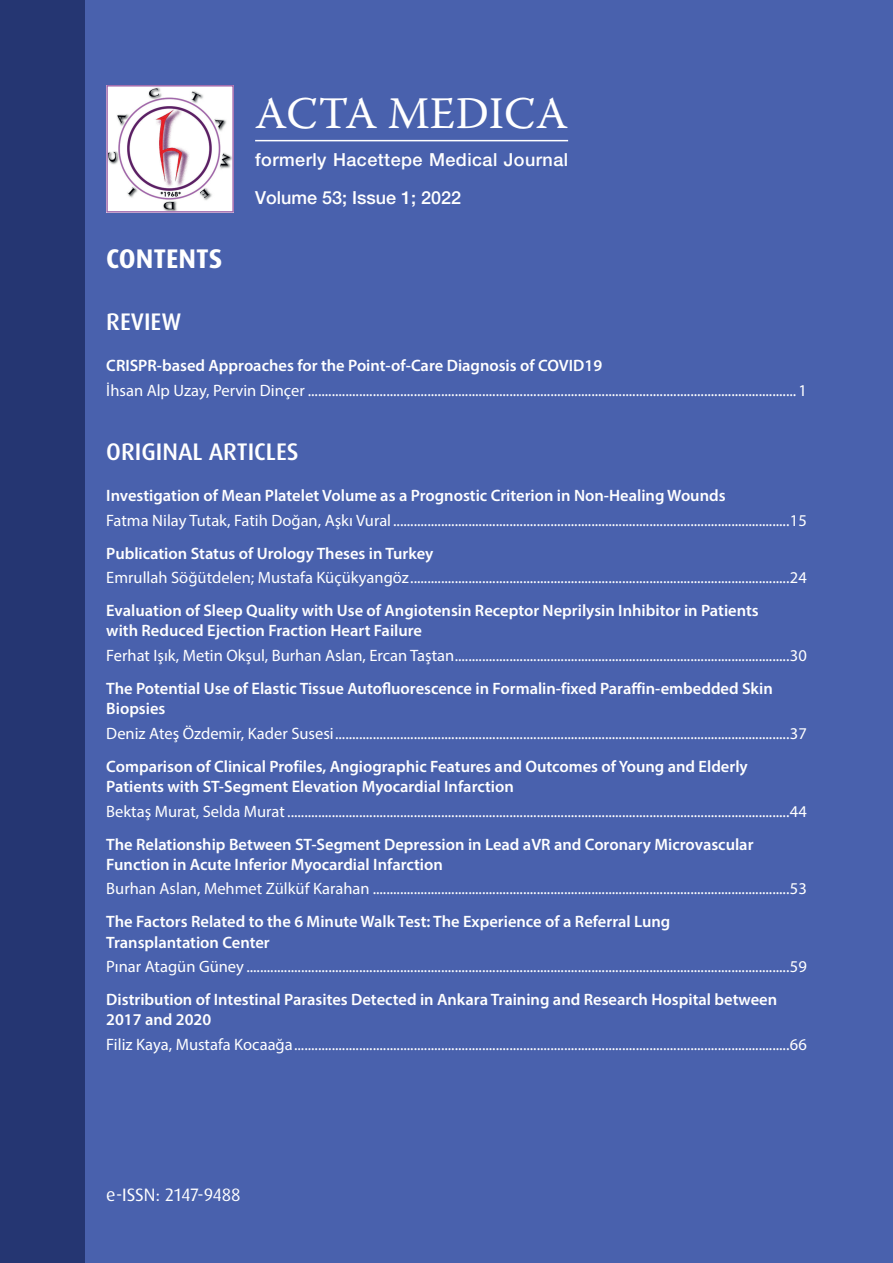
<style>
.page{position:relative;width:893px;height:1263px;background:#4961ad}
.page>*{position:absolute;margin:0;border:0;box-sizing:border-box;transform-origin:0 0}
.t1{font:45px "Warnock Pro";letter-spacing:.005em;color:#fff}
.Contents_Başlık{font:700 27px "Dax Pro";color:#fff}
.İçindekiler_bölüm_ba{font:500 24px "Dax Pro";color:#fff}
.t2{font:18px/38px "Helvetica Neue LT 65 Md";letter-spacing:.025em;color:#fff}
.t3{font:18px "Dax Pro";color:#fff}
.İçindekiler_yazar{font:16.5px "Myriad Pro";color:#fff}
.İçindekiler_makale_b{font:600 16.5px/20.2px "Myriad Pro";color:#fff}
</style>
<div class="page">
<div style="left:0;top:0;width:85px;height:1263px;background:#253672"></div>
<img style="left:109px;top:88px;width:122px;height:122px">
<div style="left:106px;top:85px;width:128px;height:128px;border:2px solid #a067ab"></div>
<hr style="left:255px;top:140px;width:313px;height:1px;background:#fff">
<p class="Contents_Başlık" style="left:106px;top:241px;width:118px">CONTENTS</p>
<h1 class="t1" style="left:255px;top:86px;width:314px">ACTA MEDICA</h1>
<p class="t2" style="left:255px;top:140px;width:314px">formerly Hacettepe Medical Journal<br>Volume 53; Issue 1; 2022</p>
<p class="İçindekiler_bölüm_ba" style="left:106px;top:306px;width:76px">REVIEW</p>
<p class="İçindekiler_makale_b" style="left:106px;top:355px;width:497px">CRISPR-based Approaches for the Point-of-Care Diagnosis of COVID19</p>
<p class="İçindekiler_yazar" style="left:106px;top:380px;width:702px">İhsan Alp Uzay, Pervin Dinçer ............................................................................................................................................... 1</p>
<p class="İçindekiler_bölüm_ba" style="left:106px;top:436px;width:194px">ORIGINAL ARTICLES</p>
<p class="İçindekiler_makale_b" style="left:106px;top:485px;width:621px">Investigation of Mean Platelet Volume as a Prognostic Criterion in Non-Healing Wounds</p>
<p class="İçindekiler_yazar" style="left:106px;top:510px;width:702px">Fatma Nilay Tutak, Fatih Doğan, Aşkı Vural ....................................................................................................................15</p>
<p class="İçindekiler_makale_b" style="left:106px;top:543px;width:329px">Publication Status of Urology Theses in Turkey</p>
<p class="İçindekiler_yazar" style="left:106px;top:567px;width:702px">Emrullah Söğütdelen; Mustafa Küçükyangöz...............................................................................................................24</p>
<p class="İçindekiler_makale_b" style="left:106px;top:600px;width:654px">Evaluation of Sleep Quality with Use of Angiotensin Receptor Neprilysin Inhibitor in Patients with Reduced Ejection Fraction Heart Failure</p>
<p class="İçindekiler_yazar" style="left:106px;top:645px;width:702px">Ferhat Işık, Metin Okşul, Burhan Aslan, Ercan Taştan..................................................................................................30</p>
<p class="İçindekiler_makale_b" style="left:106px;top:678px;width:668px">The Potential Use of Elastic Tissue Autofluorescence in Formalin-fixed Paraffin-embedded Skin<br>Biopsies</p>
<p class="İçindekiler_yazar" style="left:106px;top:723px;width:702px">Deniz Ateş Özdemir, Kader Susesi.....................................................................................................................................37</p>
<p class="İçindekiler_makale_b" style="left:106px;top:756px;width:643px">Comparison of Clinical Profiles, Angiographic Features and Outcomes of Young and Elderly<br>Patients with ST-Segment Elevation Myocardial Infarction</p>
<p class="İçindekiler_yazar" style="left:106px;top:801px;width:702px">Bektaş Murat, Selda Murat...................................................................................................................................................44</p>
<p class="İçindekiler_makale_b" style="left:106px;top:833px;width:649px">The Relationship Between ST-Segment Depression in Lead aVR and Coronary Microvascular<br>Function in Acute Inferior Myocardial Infarction</p>
<p class="İçindekiler_yazar" style="left:106px;top:878px;width:702px">Burhan Aslan, Mehmet Zülküf Karahan ..........................................................................................................................53</p>
<p class="İçindekiler_makale_b" style="left:106px;top:911px;width:565px">The Factors Related to the 6 Minute Walk Test: The Experience of a Referral Lung<br>Transplantation Center</p>
<p class="İçindekiler_yazar" style="left:106px;top:956px;width:702px">Pınar Atagün Güney ...............................................................................................................................................................59</p>
<p class="İçindekiler_makale_b" style="left:106px;top:989px;width:672px">Distribution of Intestinal Parasites Detected in Ankara Training and Research Hospital between<br>2017 and 2020</p>
<p class="İçindekiler_yazar" style="left:106px;top:1034px;width:702px">Filiz Kaya, Mustafa Kocaağa.................................................................................................................................................66</p>
<p class="t3" style="left:106px;top:1183px;width:136px">e-ISSN: 2147-9488</p>
</div>
